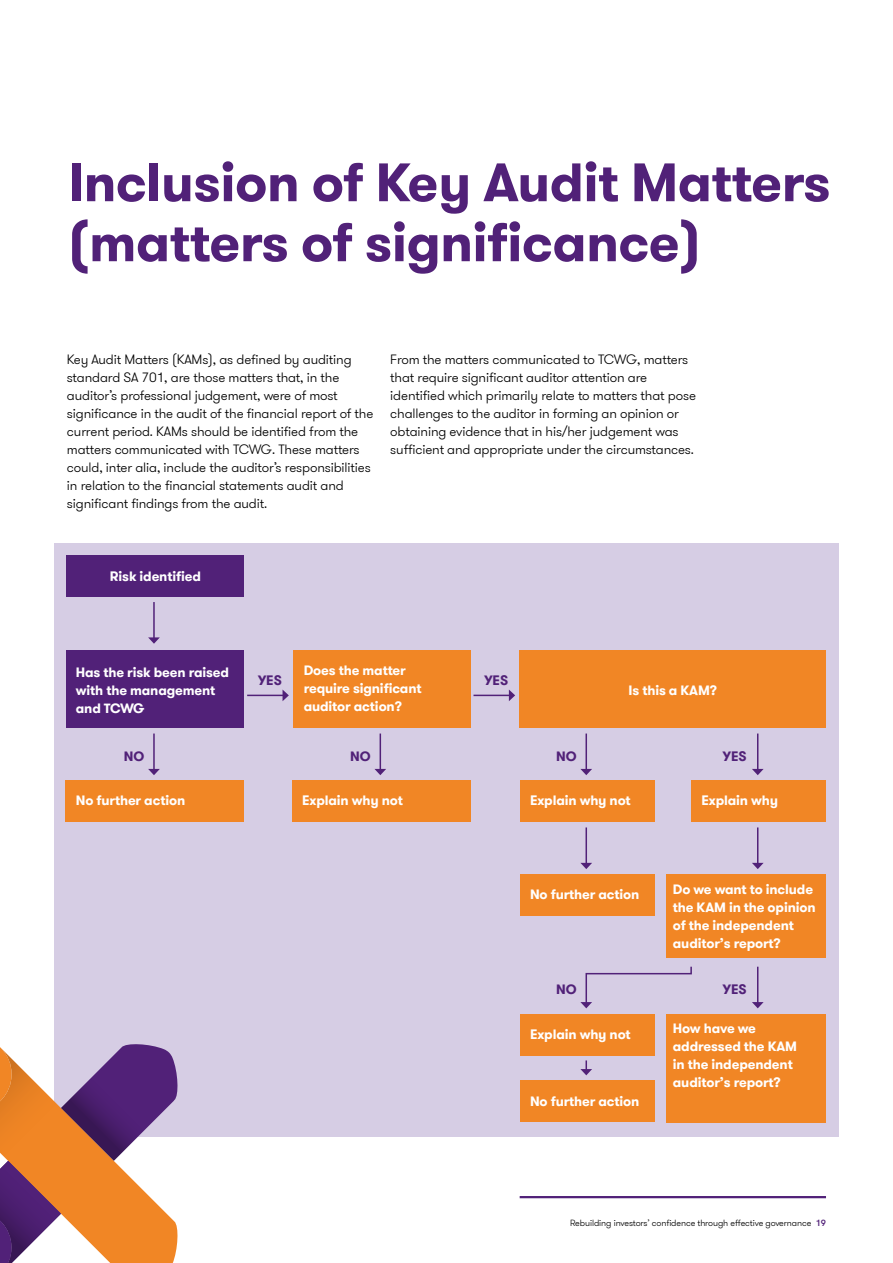
<style>
.page{position:relative;width:893px;height:1263px;background:#fff}
.page>*{position:absolute;margin:0;border:0;box-sizing:border-box;transform-origin:0 0}
.t1{font:700 54px/60px "GT Walsheim Pro";letter-spacing:-.01em;color:#512178}
.t2{font:300 13.5px/18px "GT Walsheim Pro";letter-spacing:-.01em;color:#000}
.t3{font:700 13.5px/18px "GT Walsheim Pro";letter-spacing:-.01em;color:#fff}
.t4{font:700 13.5px "GT Walsheim Pro";letter-spacing:-.01em;color:#512178}
.t5{font:300 9px "GT Walsheim Pro";letter-spacing:-.01em;color:#000}
.s1{font-weight:500;color:#512178}
</style>
<div class="page">
<hr style="left:520px;top:1196px;width:306px;height:2px;background:#512178">
<div style="left:54px;top:543px;width:784px;height:593px;background:#d6cde4"></div>
<div style="left:67px;top:555px;width:177px;height:41px;background:#512178"></div>
<div style="left:67px;top:650px;width:177px;height:78px;background:#512178"></div>
<div style="left:293px;top:650px;width:177px;height:78px;background:#f18625"></div>
<div style="left:520px;top:650px;width:306px;height:78px;background:#f18625"></div>
<div style="left:65px;top:780px;width:179px;height:42px;background:#f18625"></div>
<div style="left:292px;top:780px;width:178px;height:42px;background:#f18625"></div>
<div style="left:520px;top:780px;width:134px;height:42px;background:#f18625"></div>
<div style="left:520px;top:1014px;width:134px;height:41px;background:#f18625"></div>
<div style="left:520px;top:874px;width:134px;height:42px;background:#f18625"></div>
<div style="left:520px;top:1081px;width:134px;height:41px;background:#f18625"></div>
<div style="left:691px;top:780px;width:135px;height:42px;background:#f18625"></div>
<div style="left:667px;top:874px;width:159px;height:84px;background:#f18625"></div>
<div style="left:667px;top:1014px;width:159px;height:108px;background:#f18625"></div>
<hr style="left:153px;top:602px;width:2px;height:36px;background:#512178">
<svg style="left:148px;top:637px;width:12px;height:7px"></svg>
<hr style="left:153px;top:733px;width:2px;height:37px;background:#512178">
<svg style="left:148px;top:769px;width:12px;height:6px"></svg>
<hr style="left:380px;top:733px;width:1px;height:37px;background:#512178">
<svg style="left:374px;top:769px;width:12px;height:6px"></svg>
<hr style="left:585px;top:733px;width:2px;height:37px;background:#512178">
<svg style="left:580px;top:769px;width:12px;height:6px"></svg>
<svg style="left:580px;top:966px;width:112px;height:42px"></svg>
<hr style="left:585px;top:827px;width:2px;height:36px;background:#512178">
<svg style="left:580px;top:863px;width:12px;height:6px"></svg>
<svg style="left:580px;top:1060px;width:12px;height:15px"></svg>
<hr style="left:757px;top:733px;width:1px;height:37px;background:#512178">
<svg style="left:752px;top:769px;width:12px;height:6px"></svg>
<hr style="left:757px;top:967px;width:1px;height:36px;background:#512178">
<svg style="left:752px;top:1002px;width:12px;height:6px"></svg>
<hr style="left:757px;top:827px;width:1px;height:36px;background:#512178">
<svg style="left:752px;top:863px;width:12px;height:6px"></svg>
<hr style="left:247px;top:695px;width:36px;height:1px;background:#512178">
<svg style="left:283px;top:690px;width:6px;height:11px"></svg>
<hr style="left:473px;top:695px;width:37px;height:1px;background:#512178">
<svg style="left:509px;top:689px;width:6px;height:12px"></svg>
<svg style="left:0;top:1044px;width:179px;height:219px"></svg>
<h1 class="t1" style="left:68px;top:153px;width:764px">Inclusion of Key Audit Matters (matters of significance)</h1>
<p class="t2" style="left:67px;top:350px;width:308px">Key Audit Matters (KAMs), as defined by auditing standard SA 701, are those matters that, in the auditor’s professional judgement, were of most significance in the audit of the financial report of the current period. KAMs should be identified from the matters communicated with TCWG. These matters could, inter alia, include the auditor’s responsibilities in relation to the financial statements audit and significant findings from the audit.</p>
<p class="t2" style="left:390px;top:350px;width:307px">From the matters communicated to TCWG, matters that require significant auditor attention are identified which primarily relate to matters that pose challenges to the auditor in forming an opinion or obtaining evidence that in his/her judgement was sufficient and appropriate under the circumstances.</p>
<p class="t3" style="left:110px;top:567px;width:93px">Risk identified</p>
<p class="t3" style="left:304px;top:662px;width:119px">Does the matter require significant auditor action?</p>
<p class="t3" style="left:76px;top:664px;width:155px">Has the risk been raised with the management and TCWG</p>
<p class="t4" style="left:258px;top:671px;width:26px">YES</p>
<p class="t4" style="left:484px;top:671px;width:26px">YES</p>
<p class="t4" style="left:124px;top:748px;width:22px">NO</p>
<p class="t4" style="left:350px;top:748px;width:22px">NO</p>
<p class="t4" style="left:556px;top:748px;width:22px">NO</p>
<p class="t3" style="left:629px;top:682px;width:90px">Is this a KAM?</p>
<p class="t4" style="left:723px;top:748px;width:26px">YES</p>
<p class="t3" style="left:76px;top:792px;width:111px">No further action</p>
<p class="t3" style="left:302px;top:792px;width:102px">Explain why not</p>
<p class="t3" style="left:530px;top:792px;width:102px">Explain why not</p>
<p class="t3" style="left:701px;top:792px;width:78px">Explain why</p>
<p class="t3" style="left:530px;top:886px;width:111px">No further action</p>
<p class="t3" style="left:673px;top:880px;width:144px">Do we want to include the KAM in the opinion of the independent auditor’s report?</p>
<p class="t4" style="left:556px;top:981px;width:22px">NO</p>
<p class="t4" style="left:723px;top:981px;width:26px">YES</p>
<p class="t3" style="left:530px;top:1025px;width:102px">Explain why not</p>
<p class="t3" style="left:673px;top:1020px;width:126px">How have we addressed the KAM in the independent auditor’s report?</p>
<p class="t3" style="left:530px;top:1092px;width:111px">No further action</p>
<p class="t5" style="left:570px;top:1217px;width:257px">Rebuilding investors’ confidence through effective governance <span class="s1">19</span></p>
</div>
